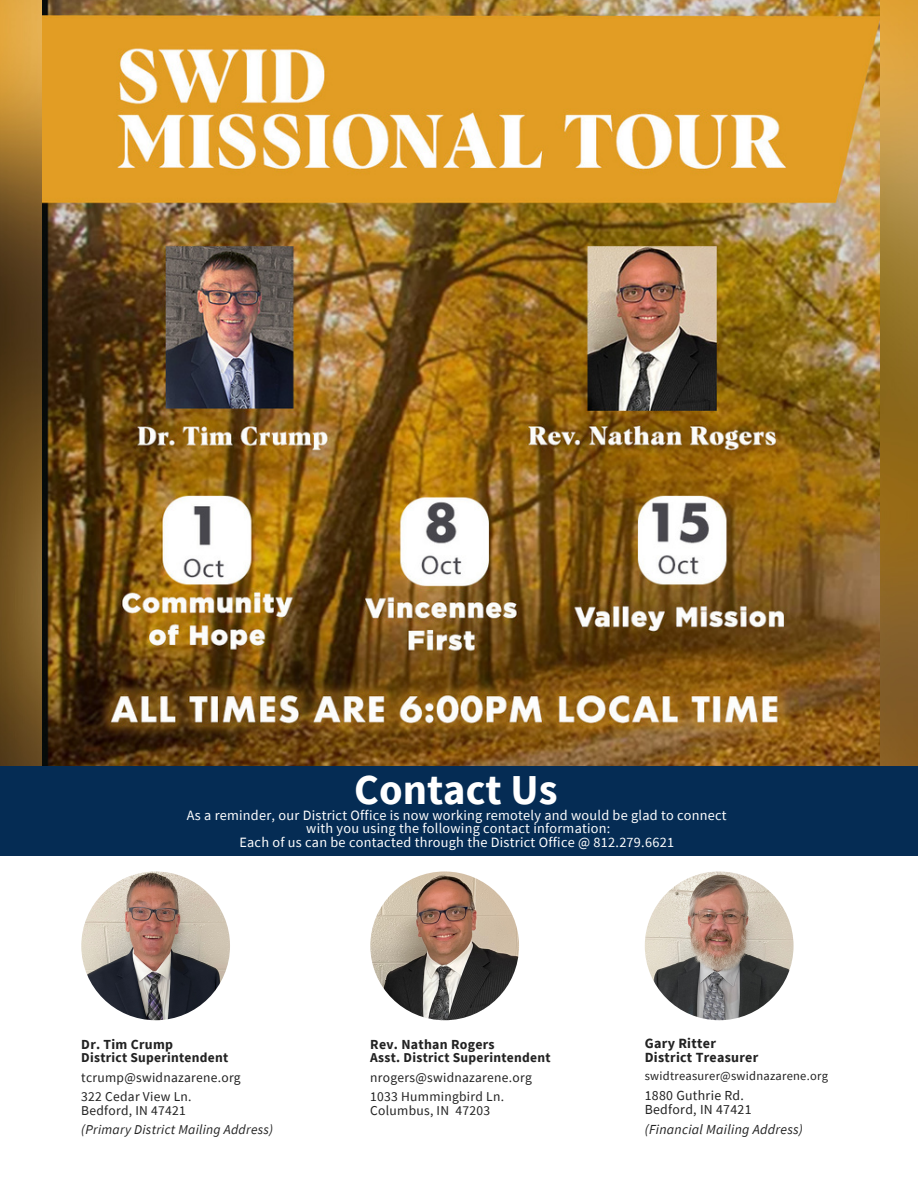
<style>
.page{position:relative;width:918px;height:1188px;background:#fff}
.page>*{position:absolute;margin:0;border:0;box-sizing:border-box;transform-origin:0 0}
.t1{font:700 42.6px "Source Sans Pro";color:#fff}
.t2{font:14.25px "Source Sans Pro";letter-spacing:.015em;color:#fff}
.t3{font:700 14.1px "Source Sans Pro";letter-spacing:.02em;color:#222}
.t4{font:700 13.95px "Source Sans Pro";letter-spacing:.02em;color:#222}
.t5{font:13.8px "Source Sans Pro";letter-spacing:.02em;color:#222}
.t6{font:700 13.8px "Source Sans Pro";letter-spacing:.02em;color:#222}
.t7{font:italic 13.8px "Source Sans Pro";letter-spacing:.02em;color:#222}
.t8{font:13.5px "Source Sans Pro";letter-spacing:.02em;color:#222}
.t9{font:700 13.5px "Source Sans Pro";letter-spacing:.02em;color:#222}
.t10{font:italic 13.5px "Source Sans Pro";letter-spacing:.02em;color:#222}
.t11{font:12.45px "Source Sans Pro";letter-spacing:.02em;color:#222}
</style>
<div class="page">
<img style="left:0;top:0;width:918px;height:788px">
<img style="left:43px;top:0;width:837px;height:767px">
<div style="left:0;top:767px;width:917px;height:89px;background:#052c54"></div>
<img style="left:81px;top:871px;width:149px;height:149px;border-radius:50%">
<img style="left:370px;top:871px;width:149px;height:149px;border-radius:50%">
<img style="left:645px;top:871px;width:149px;height:149px;border-radius:50%">
<p class="t1" style="left:354px;top:762px;width:205px">Contact Us</p>
<p class="t2" style="left:187px;top:806px;width:541px">As a reminder, our District Office is now working remotely and would be glad to connect</p>
<p class="t2" style="left:306px;top:819px;width:306px">with you using the following contact information:</p>
<p class="t2" style="left:239px;top:833px;width:436px">Each of us can be contacted through the District Office @ 812.279.6621</p>
<p class="t6" style="left:81px;top:1036px;width:93px">Dr. Tim Crump</p>
<p class="t9" style="left:81px;top:1049px;width:149px">District Superintendent</p>
<p class="t8" style="left:81px;top:1069px;width:161px">tcrump@swidnazarene.org</p>
<p class="t8" style="left:81px;top:1088px;width:112px">322 Cedar View Ln.</p>
<p class="t8" style="left:81px;top:1101px;width:106px">Bedford, IN 47421</p>
<p class="t10" style="left:81px;top:1121px;width:193px">(Primary District Mailing Address)</p>
<p class="t6" style="left:370px;top:1036px;width:126px">Rev. Nathan Rogers</p>
<p class="t9" style="left:370px;top:1049px;width:182px">Asst. District Superintendent</p>
<p class="t8" style="left:370px;top:1069px;width:163px">nrogers@swidnazarene.org</p>
<p class="t8" style="left:370px;top:1088px;width:135px">1033 Hummingbird Ln.</p>
<p class="t8" style="left:370px;top:1101px;width:121px">Columbus, IN 47203</p>
<p class="t3" style="left:645px;top:1034px;width:73px">Gary Ritter</p>
<p class="t4" style="left:645px;top:1048px;width:115px">District Treasurer</p>
<p class="t11" style="left:645px;top:1068px;width:185px">swidtreasurer@swidnazarene.org</p>
<p class="t5" style="left:645px;top:1087px;width:101px">1880 Guthrie Rd.</p>
<p class="t5" style="left:645px;top:1100px;width:108px">Bedford, IN 47421</p>
<p class="t7" style="left:645px;top:1120px;width:160px">(Financial Mailing Address)</p>
</div>
